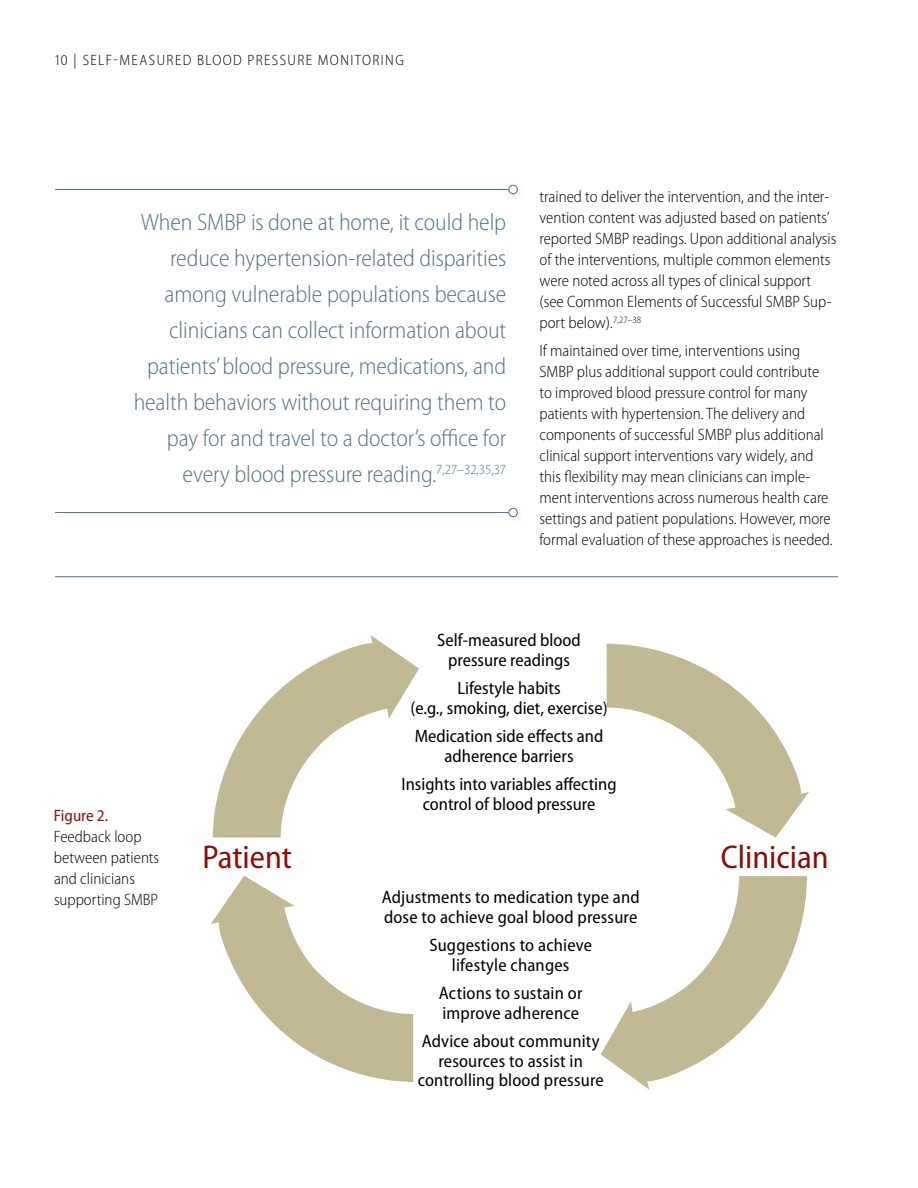
<style>
.page{position:relative;width:918px;height:1188px;background:#fff}
.page>*{position:absolute;margin:0;border:0;box-sizing:border-box;transform-origin:0 0}
.t1{font:semi-condensed 33px "Myriad Pro";color:#8b0f04}
.t2{font:300 semi-condensed 24px/36px "Myriad Pro";letter-spacing:-.005em;color:#50748a;text-align:right}
.t3{font:semi-condensed 18px/19.5px "Myriad Pro";letter-spacing:.005em;color:#000;text-align:center}
.t4{font:300 semi-condensed 16.5px/21px "Myriad Pro";color:#000}
.t5{font:300 semi-condensed 15px "Myriad Pro";letter-spacing:.095em;color:#000}
.s1{font-weight:400;color:#8b0f04}
</style>
<div class="page">
<svg style="left:212px;top:635px;width:207px;height:203px"></svg>
<svg style="left:601px;top:876px;width:206px;height:214px"></svg>
<svg style="left:211px;top:876px;width:202px;height:206px"></svg>
<svg style="left:607px;top:643px;width:202px;height:195px"></svg>
<hr style="left:55px;top:576px;width:783px;height:1px;background:#50748a">
<hr style="left:55px;top:512px;width:463px;height:1px;background:#50748a">
<div style="left:504px;top:503px;width:23px;height:23px;background:#50748a;opacity:.2"></div>
<div style="left:509px;top:508px;width:8px;height:9px;background:#fff;border-radius:50%"></div>
<div style="left:509px;top:508px;width:8px;height:9px;border:1px solid #50748a;border-radius:50%"></div>
<hr style="left:55px;top:189px;width:463px;height:1px;background:#50748a">
<div style="left:504px;top:180px;width:23px;height:23px;background:#50748a;opacity:.2"></div>
<div style="left:509px;top:185px;width:8px;height:9px;background:#fff;border-radius:50%"></div>
<div style="left:509px;top:185px;width:8px;height:9px;border:1px solid #50748a;border-radius:50%"></div>
<p class="t5" style="left:54px;top:52px;width:351px">10 | SELF-MEASURED BLOOD PRESSURE MONITORING</p>
<p class="t2" style="left:134px;top:204px;width:374px">When SMBP is done at home, it could help reduce hypertension-related disparities among vulnerable populations because clinicians can collect information about patients’ blood pressure, medications, and health behaviors without requiring them to pay for and travel to a doctor’s office for every blood pressure reading.<sup>7,27–32,35,37</sup></p>
<p class="t4" style="left:540px;top:186px;width:298px">trained to deliver the intervention, and the inter&shy;vention content was adjusted based on patients’ reported SMBP readings. Upon additional analysis of the interventions, multiple common elements were noted across all types of clinical support (see Common Elements of Successful SMBP Sup&shy;port below).<sup>7,27–38</sup></p>
<p class="t4" style="left:540px;top:340px;width:295px">If maintained over time, interventions using SMBP plus additional support could contribute to improved blood pressure control for many patients with hypertension. The delivery and components of successful SMBP plus additional clinical support interventions vary widely, and this flexibility may mean clinicians can imple&shy;ment interventions across numerous health care settings and patient populations. However, more formal evaluation of these approaches is needed.</p>
<p class="t4" style="left:54px;top:806px;width:107px"><span class="s1">Figure 2.<br></span>Feedback loop between patients and clinicians supporting SMBP</p>
<p class="t1" style="left:203px;top:839px;width:91px">Patient</p>
<p class="t3" style="left:437px;top:631px;width:145px">Self-measured blood pressure readings</p>
<p class="t3" style="left:411px;top:679px;width:199px">Lifestyle habits<br>(e.g., smoking, diet, exercise)</p>
<p class="t3" style="left:415px;top:727px;width:190px">Medication side effects and adherence barriers</p>
<p class="t3" style="left:402px;top:775px;width:217px">Insights into variables affecting control of blood pressure</p>
<p class="t3" style="left:382px;top:888px;width:259px;text-align:left">Adjustments to medication type and dose to achieve goal blood pressure</p>
<p class="t3" style="left:429px;top:936px;width:164px">Suggestions to achieve lifestyle changes</p>
<p class="t3" style="left:439px;top:984px;width:145px;text-align:left">Actions to sustain or improve adherence</p>
<p class="t3" style="left:418px;top:1032px;width:188px">Advice about community resources to assist in controlling blood pressure</p>
<p class="t1" style="left:721px;top:839px;width:109px">Clinician</p>
</div>
